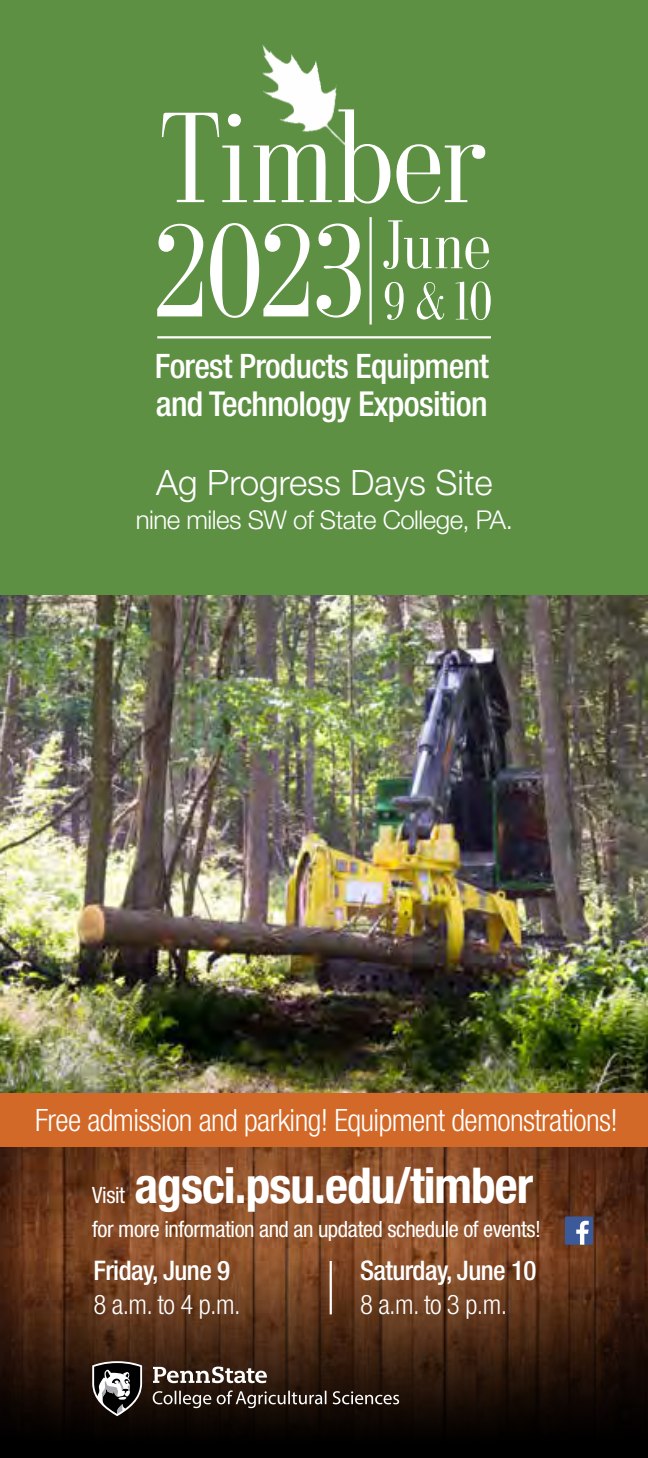
<style>
.page{position:relative;width:648px;height:1458px;background:#fff}
.page>*{position:absolute;margin:0;border:0;box-sizing:border-box;transform-origin:0 0}
.t1{font:130.5px "Galton";color:#fff}
.t2{font:127.8px "Galton";letter-spacing:-.005em;color:#fff}
.t3{font:68.4px "Galton";color:#fff}
.t4{font:53.1px "Galton";color:#fff}
.t5{font:700 condensed 49.5px "Helvetica Neue LT Std";letter-spacing:-.02em;color:#fff}
.t6{font:300 35.1px "Helvetica Neue LT Std";color:#fff}
.t7{font:500 condensed 34.43px "Helvetica Neue LT Std";letter-spacing:-.02em;color:#fff}
.t8{font:500 condensed 33.75px "Helvetica Neue LT Std";letter-spacing:-.02em;color:#fff}
.t9{font:300 condensed 30.82px "Helvetica Neue LT Std";letter-spacing:-.02em;color:#fff}
.t10{font:500 condensed 27px "Helvetica Neue LT Std";letter-spacing:-.02em;color:#fff}
.t11{font:300 condensed 27px "Helvetica Neue LT Std";color:#fff}
.t12{font:300 25.88px "Helvetica Neue LT Std";letter-spacing:-.02em;color:#fff}
.t13{font:condensed 22.5px "Helvetica Neue LT Std";letter-spacing:-.02em;color:#fff}
.s1{font-weight:400;font-size:22.5px}
</style>
<div class="page">
<img style="left:0;top:595px;width:648px;height:499px">
<img style="left:0;top:1147px;width:648px;height:97px">
<svg style="left:0;top:1244px;width:648px;height:214px;background:#3f2312"></svg>
<div style="left:0;top:0;width:648px;height:595px;background:#5e9044"></div>
<img style="left:262px;top:45px;width:88px;height:106px">
<hr style="left:157px;top:336px;width:334px;height:2px;background:#fff">
<hr style="left:369px;top:217px;width:3px;height:108px;background:#fff">
<div style="left:0;top:1094px;width:648px;height:53px;background:#d36928"></div>
<div style="left:565px;top:1217px;width:28px;height:28px;background:#3c5a99;border-radius:2px"></div>
<svg style="left:576px;top:1221px;width:13px;height:24px"></svg>
<svg style="left:92px;top:1361px;width:50px;height:55px"></svg>
<svg style="left:153px;top:1367px;width:246px;height:41px;background:#4a3b33"></svg>
<hr style="left:330px;top:1261px;width:2px;height:53px;background:#fff">
<h2 class="t2" style="left:159px;top:94px;width:329px">Timber</h2>
<h3 class="t3" style="left:383px;top:210px;width:109px">June</h3>
<h1 class="t1" style="left:153px;top:206px;width:216px">2023</h1>
<h3 class="t4" style="left:383px;top:275px;width:111px">9&amp;10</h3>
<p class="t8" style="left:155px;top:346px;width:336px">Forest Products Equipment</p>
<p class="t7" style="left:156px;top:384px;width:333px">and Technology Exposition</p>
<p class="t6" style="left:156px;top:461px;width:338px">Ag Progress Days Site</p>
<p class="t12" style="left:136px;top:504px;width:379px">nine miles SW of State College, PA.</p>
<p class="t9" style="left:35px;top:1103px;width:584px">Free admission and parking! Equipment demonstrations!</p>
<h3 class="t5" style="left:92px;top:1156px;width:443px"><span class="s1">Visit</span> agsci.psu.edu/timber</h3>
<p class="t13" style="left:92px;top:1216px;width:450px">for more information and an updated schedule of events!</p>
<p class="t10" style="left:93px;top:1255px;width:138px">Friday, June 9</p>
<p class="t11" style="left:93px;top:1289px;width:149px">8 a.m. to 4 p.m.</p>
<p class="t10" style="left:360px;top:1255px;width:178px">Saturday, June 10</p>
<p class="t11" style="left:360px;top:1289px;width:149px">8 a.m. to 3 p.m.</p>
</div>
